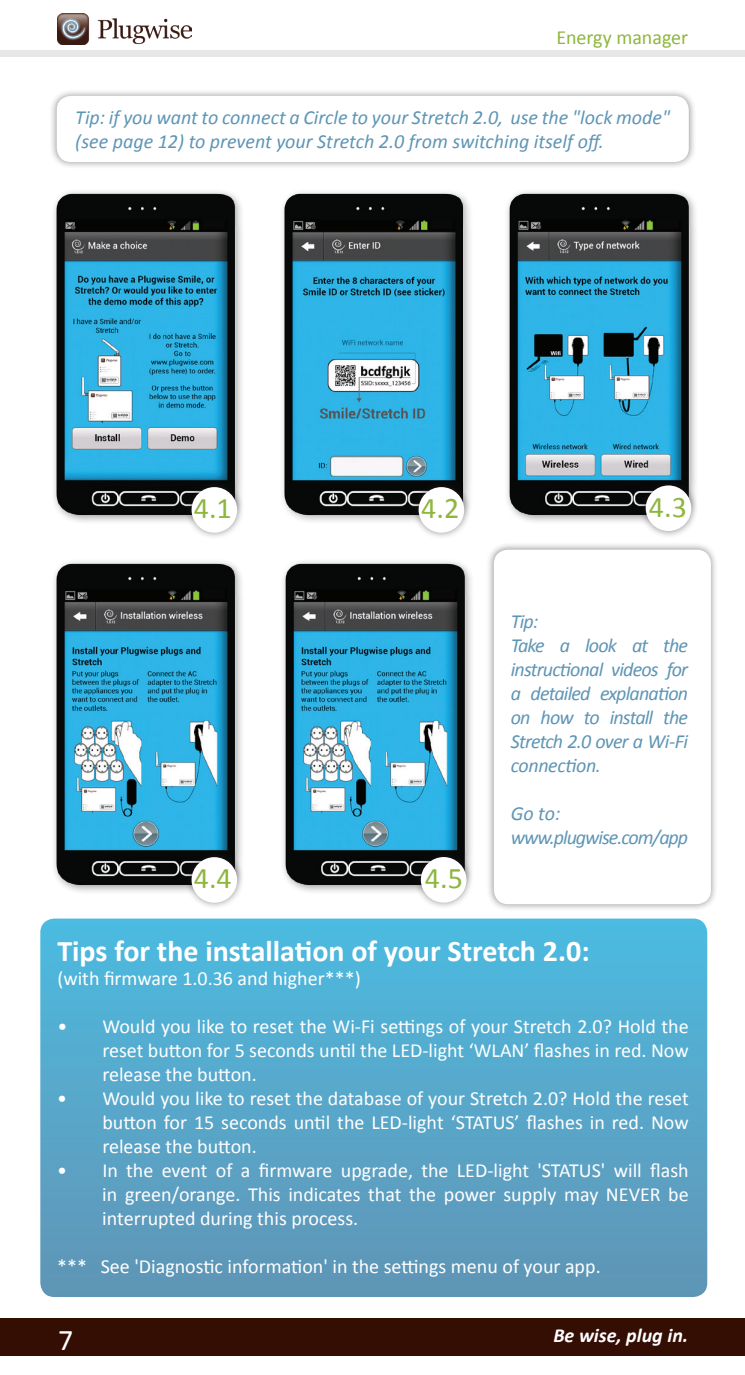
<style>
.page{position:relative;width:745px;height:1375px;background:#fff}
.page>*{position:absolute;margin:0;border:0;box-sizing:border-box;transform-origin:0 0}
.t1{font:700 30px "Calibri";color:#fff}
.t2{font:30px "Calibri";color:#8eb63e}
.t3{font:30px "Calibri";color:#fff}
.t4{font:20px/24px "Calibri";color:#fff;text-align:justify}
.t5{font:italic 20px/24px "Calibri";color:#5e95b5}
.t6{font:italic 20px/24px "Calibri";letter-spacing:-.04em;color:#5e95b5}
.t7{font:italic 20px/24px "Calibri";letter-spacing:-.05em;color:#5e95b5}
.t8{font:italic 700 20px "Calibri";color:#fff}
.t9{font:20px "Calibri";color:#8eb63e}
</style>
<div class="page">
<div style="left:0;top:1317px;width:744px;height:38px;background:#340d03"></div>
<div style="left:0;top:50px;width:744px;height:7px;background:#e6e7e6"></div>
<img style="left:58px;top:13px;width:133px;height:32px">
<img style="left:507px;top:191px;width:189px;height:331px">
<img style="left:54px;top:191px;width:188px;height:331px">
<img style="left:283px;top:192px;width:187px;height:329px">
<div style="left:410px;top:479px;width:61px;height:61px;background:#231f20;opacity:.5"></div>
<div style="left:418px;top:487px;width:46px;height:46px;background:#fff;border-radius:50%"></div>
<div style="left:637px;top:478px;width:61px;height:61px;background:#231f20;opacity:.5"></div>
<div style="left:645px;top:485px;width:46px;height:46px;background:#fff;border-radius:50%"></div>
<svg style="left:40px;top:918px;width:666px;height:379px;background:#57a7ca"></svg>
<div style="left:49px;top:89px;width:647px;height:81px;background:#231f20;opacity:.5"></div>
<div style="left:57px;top:96px;width:631px;height:66px;background:#fff;border-radius:14px"></div>
<div style="left:184px;top:479px;width:61px;height:61px;background:#231f20;opacity:.5"></div>
<div style="left:191px;top:487px;width:46px;height:46px;background:#fff;border-radius:50%"></div>
<img style="left:54px;top:561px;width:188px;height:331px">
<div style="left:184px;top:849px;width:61px;height:61px;background:#231f20;opacity:.5"></div>
<div style="left:191px;top:857px;width:46px;height:46px;background:#fff;border-radius:50%"></div>
<img style="left:283px;top:561px;width:189px;height:331px">
<div style="left:413px;top:849px;width:61px;height:61px;background:#231f20;opacity:.5"></div>
<div style="left:420px;top:857px;width:46px;height:46px;background:#fff;border-radius:50%"></div>
<div style="left:485px;top:542px;width:233px;height:370px;background:#231f20;opacity:.5"></div>
<div style="left:493px;top:550px;width:217px;height:354px;background:#fff;border-radius:14px"></div>
<p class="t9" style="left:556px;top:25px;width:133px">Energy manager</p>
<p class="t5" style="left:75px;top:104px;width:596px">Tip: if you want to connect a Circle to your Stretch 2.0, use the "lock mode" (see page 12) to prevent your Stretch 2.0 from switching itself off.</p>
<h1 class="t2" style="left:194px;top:489px;width:39px">4.1</h1>
<h1 class="t2" style="left:421px;top:489px;width:39px">4.2</h1>
<h1 class="t2" style="left:648px;top:488px;width:39px">4.3</h1>
<p class="t6" style="left:510px;top:608px;width:179px">Tip:<br>Take a look at the instructional videos for a detailed explanation on how to install the<br>Stretch 2.0 over a Wi-Fi connection.</p>
<p class="t7" style="left:510px;top:800px;width:179px">Go to: www.plugwise.com/app</p>
<h1 class="t2" style="left:194px;top:859px;width:39px">4.4</h1>
<h1 class="t2" style="left:424px;top:859px;width:39px">4.5</h1>
<h1 class="t1" style="left:57px;top:932px;width:533px">Tips for the installation of your Stretch 2.0:</h1>
<p class="t4" style="left:57px;top:967px;width:305px">(with firmware 1.0.36 and higher***)</p>
<p class="t4" style="left:102px;top:1015px;width:587px;text-indent:-45px">• Would you like to reset the Wi-Fi settings of your Stretch 2.0? Hold the reset button for 5 seconds until the LED-light ‘WLAN’ flashes in red. Now release the button.</p>
<p class="t4" style="left:102px;top:1087px;width:587px;text-indent:-45px">• Would you like to reset the database of your Stretch 2.0? Hold the reset button for 15 seconds until the LED-light ‘STATUS’ flashes in red. Now release the button.</p>
<p class="t4" style="left:102px;top:1159px;width:587px;text-indent:-45px">• In the event of a firmware upgrade, the LED-light 'STATUS' will flash in green/orange. This indicates that the power supply may NEVER be interrupted during this process.</p>
<p class="t4" style="left:57px;top:1255px;width:544px">*** See 'Diagnostic information' in the settings menu of your app.</p>
<h1 class="t3" style="left:58px;top:1321px;width:17px">7</h1>
<p class="t8" style="left:553px;top:1323px;width:136px">Be wise, plug in.</p>
</div>
